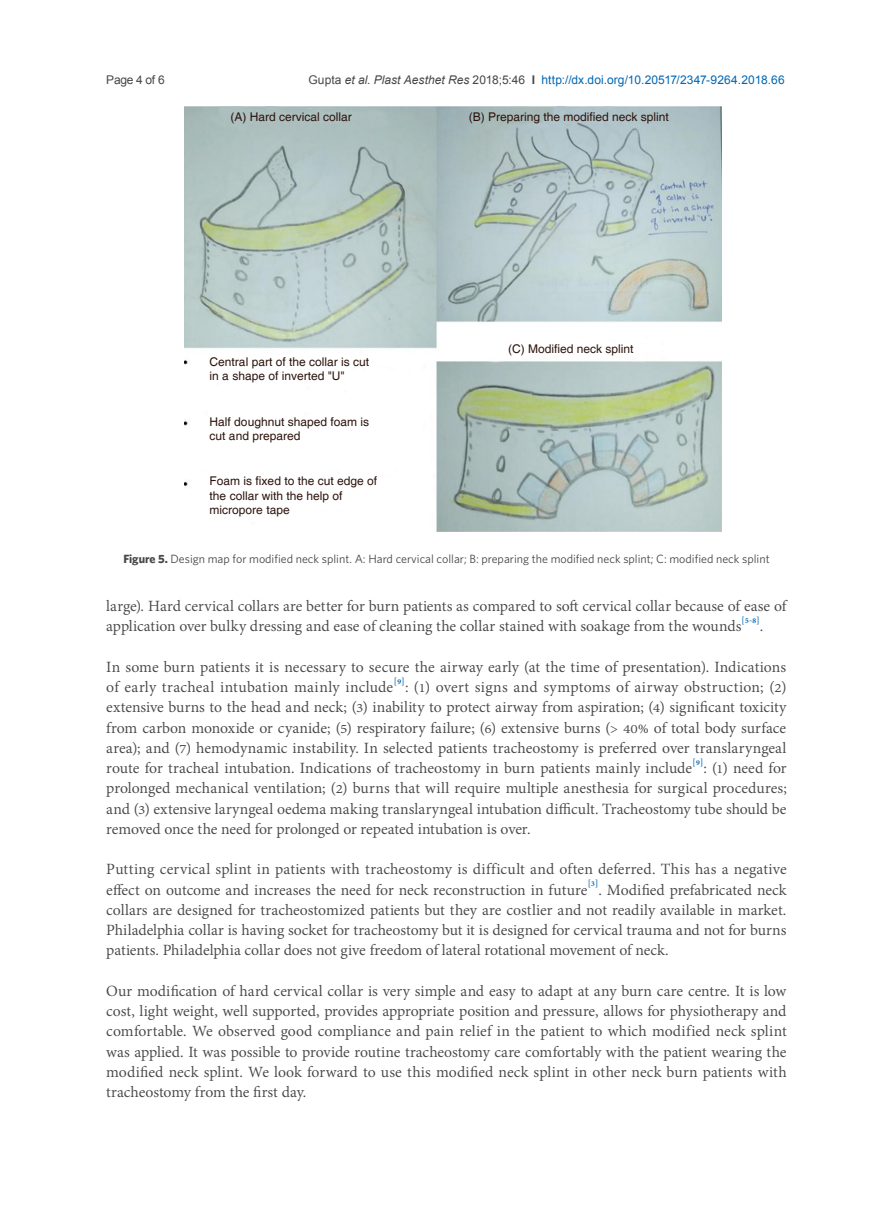
<style>
.page{position:relative;width:893px;height:1212px;background:#fff}
.page>*{position:absolute;margin:0;border:0;box-sizing:border-box;transform-origin:0 0}
.t1{font:19.2px/20.2px "Adobe Thai";color:#484648;text-align:justify}
.t2{font:12px/14.2px "Helvetica";color:#2d150d}
.t3{font:12px "Whitney";color:#484648}
.t4{font:12px "Arial";letter-spacing:.01em;color:#0166b3}
.t5{font:12px "Arial";letter-spacing:-.025em;color:#484648}
.s1{color:#484648}
.s2{font-style:italic;color:#484648}
.s3{font-weight:700;color:#484648}
.s4{font-weight:700}
</style>
<div class="page">
<img style="left:185px;top:106px;width:536px;height:425px">
<p class="t5" style="left:106px;top:72px;width:60px">Page 4 of 6</p>
<p class="t4" style="left:308px;top:72px;width:478px"><span class="s1">Gupta</span> <span class="s2">et al</span><span class="s1">.</span> <span class="s2">Plast Aesthet Res</span> <span class="s1">2018;5:46</span> <span class="s3">I</span> http://dx.doi.org/10.20517/2347-9264.2018.66</p>
<p class="t2" style="left:230px;top:110px;width:123px">(A) Hard cervical collar</p>
<p class="t2" style="left:469px;top:110px;width:202px">(B) Preparing the modified neck splint</p>
<p class="t2" style="left:210px;top:355px;width:161px">Central part of the collar is cut in a shape of inverted "U"</p>
<p class="t2" style="left:210px;top:415px;width:161px">Half doughnut shaped foam is cut and prepared</p>
<p class="t2" style="left:210px;top:474px;width:169px">Foam is fixed to the cut edge of the collar with the help of micropore tape</p>
<p class="t2" style="left:508px;top:342px;width:127px">(C) Modified neck splint</p>
<p class="t3" style="left:123px;top:552px;width:648px"><span class="s4">Figure 5.</span> Design map for modified neck splint. A: Hard cervical collar; B: preparing the modified neck splint; C: modified neck splint</p>
<p class="t1" style="left:106px;top:594px;width:682px">large). Hard cervical collars are better for burn patients as compared to soft cervical collar because of ease of application over bulky dressing and ease of cleaning the collar stained with soakage from the wounds<sup>[5-8]</sup>.</p>
<p class="t1" style="left:106px;top:655px;width:682px">In some burn patients it is necessary to secure the airway early (at the time of presentation). Indications of early tracheal intubation mainly include<sup>[9]</sup>: (1) overt signs and symptoms of airway obstruction; (2) extensive burns to the head and neck; (3) inability to protect airway from aspiration; (4) significant toxicity from carbon monoxide or cyanide; (5) respiratory failure; (6) extensive burns (&gt; 40% of total body surface area); and (7) hemodynamic instability. In selected patients tracheostomy is preferred over translaryngeal route for tracheal intubation. Indications of tracheostomy in burn patients mainly include<sup>[9]</sup>: (1) need for prolonged mechanical ventilation; (2) burns that will require multiple anesthesia for surgical procedures; and (3) extensive laryngeal oedema making translaryngeal intubation difficult. Tracheostomy tube should be removed once the need for prolonged or repeated intubation is over.</p>
<p class="t1" style="left:106px;top:857px;width:682px">Putting cervical splint in patients with tracheostomy is difficult and often deferred. This has a negative effect on outcome and increases the need for neck reconstruction in future<sup>[3]</sup>. Modified prefabricated neck collars are designed for tracheostomized patients but they are costlier and not readily available in market.<br>Philadelphia collar is having socket for tracheostomy but it is designed for cervical trauma and not for burns patients. Philadelphia collar does not give freedom of lateral rotational movement of neck.</p>
<p class="t1" style="left:106px;top:979px;width:682px">Our modification of hard cervical collar is very simple and easy to adapt at any burn care centre. It is low cost, light weight, well supported, provides appropriate position and pressure, allows for physiotherapy and comfortable. We observed good compliance and pain relief in the patient to which modified neck splint was applied. It was possible to provide routine tracheostomy care comfortably with the patient wearing the modified neck splint. We look forward to use this modified neck splint in other neck burn patients with tracheostomy from the first day.</p>
</div>
